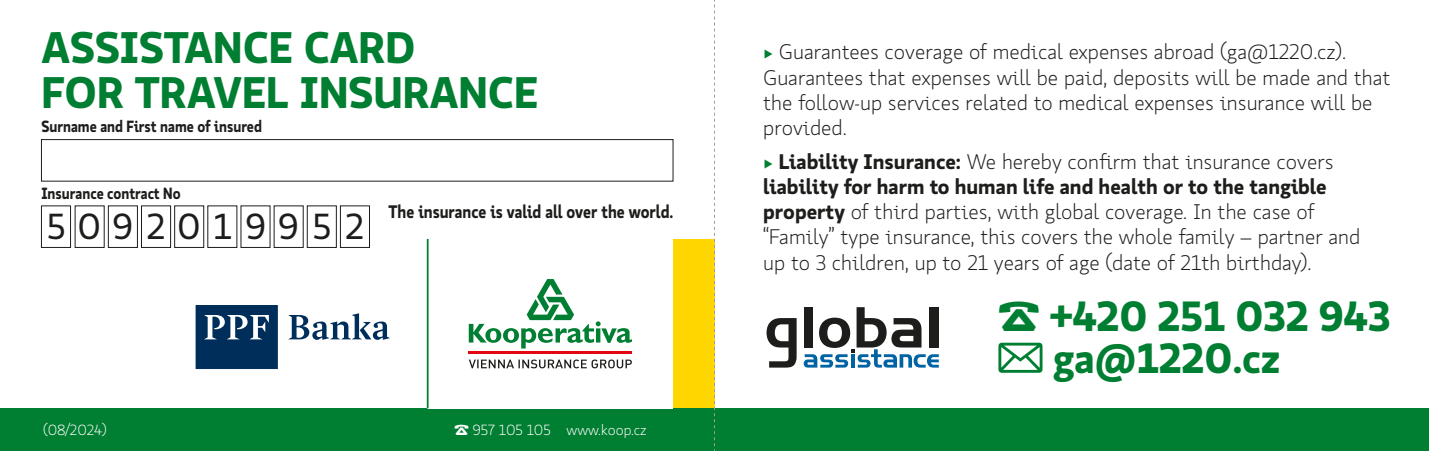
<style>
.page{position:relative;width:1429px;height:451px;background:#fff}
.page>*{position:absolute;margin:0;border:0;box-sizing:border-box;transform-origin:0 0}
.t1{font:700 44.1px/45px "Koop Pro";color:#007e31}
.t2{font:700 42px "Koop Pro";color:#007e31}
.t3{font:36px "Koop Pro";color:#1d1d1b}
.t4{font:300 21px/25.2px "Koop Pro";color:#1d1d1b}
.t5{font:700 18px "Koop Pro";color:#1d1d1b;scale:.88 1}
.t6{font:700 16.2px "Koop Pro";color:#1d1d1b;scale:.88 1}
.t7{font:300 14.7px "Koop Pro";color:#fff}
.s1{color:#007e31}
.s2{font-weight:700}
</style>
<div class="page">
<div style="left:673px;top:239px;width:41px;height:178px;background:#ffd600"></div>
<div style="left:0;top:408px;width:740px;height:43px;background:#007e31"></div>
<svg style="left:469px;top:279px;width:163px;height:69px"></svg>
<hr style="left:469px;top:351px;width:163px;height:3px;background:#e30613">
<svg style="left:469px;top:359px;width:163px;height:9px"></svg>
<div style="left:41px;top:139px;width:632px;height:42px;border:1px solid #1d1d1b"></div>
<hr style="left:427px;top:239px;width:1px;height:169px;background:#007e31">
<svg style="left:288px;top:313px;width:102px;height:27px"></svg>
<svg style="left:196px;top:305px;width:82px;height:64px;background:#1d456c"></svg>
<div style="left:41px;top:205px;width:30px;height:43px;border:1px solid #1d1d1b"></div>
<div style="left:307px;top:205px;width:30px;height:43px;border:1px solid #1d1d1b"></div>
<div style="left:174px;top:205px;width:30px;height:43px;border:1px solid #1d1d1b"></div>
<div style="left:141px;top:205px;width:30px;height:43px;border:1px solid #1d1d1b"></div>
<div style="left:108px;top:205px;width:30px;height:43px;border:1px solid #1d1d1b"></div>
<div style="left:340px;top:205px;width:30px;height:43px;border:1px solid #1d1d1b"></div>
<svg style="left:766px;top:318px;width:30px;height:49px"></svg>
<hr style="left:851px;top:354px;width:4px;height:14px;background:#0063a3">
<svg style="left:804px;top:307px;width:135px;height:60px"></svg>
<div style="left:689px;top:408px;width:740px;height:43px;background:#007e31"></div>
<svg style="left:998px;top:342px;width:44px;height:31px"></svg>
<svg style="left:714px;top:0;width:1px;height:451px"></svg>
<p class="t1" style="left:41px;top:23px;width:498px">ASSISTANCE CARD<br>FOR TRAVEL INSURANCE</p>
<p class="t6" style="left:41px;top:115px;width:252px">Surname and First name of insured</p>
<p class="t6" style="left:41px;top:182px;width:160px">Insurance contract No</p>
<p class="t3" style="left:47px;top:202px;width:318px">5 0 9 2 0 1 9 9 5 2</p>
<p class="t5" style="left:389px;top:198px;width:325px">The insurance is valid all over the world.</p>
<p class="t7" style="left:43px;top:419px;width:65px">(08/2024)</p>
<p class="t7" style="left:473px;top:419px;width:175px">957 105 105 www.koop.cz</p>
<p class="t4" style="left:763px;top:39px;width:629px"><span class="s1">•</span> Guarantees coverage of medical expenses abroad (ga@1220.cz).<br>Guarantees that expenses will be paid, deposits will be made and that the follow-up services related to medical expenses insurance will be provided.</p>
<p class="t4" style="left:763px;top:148px;width:598px"><span class="s1">•</span> <span class="s2">Liability Insurance:</span> We hereby confirm that insurance covers <span class="s2">liability for harm to human life and health or to the tangible property</span> of third parties, with global coverage. In the case of “Family” type insurance, this covers the whole family – partner and up to 3 children, up to 21 years of age (date of 21th birthday).</p>
<p class="t2" style="left:1049px;top:286px;width:342px">+420 251 032 943</p>
<p class="t2" style="left:1053px;top:328px;width:229px">ga@1220.cz</p>
</div>
